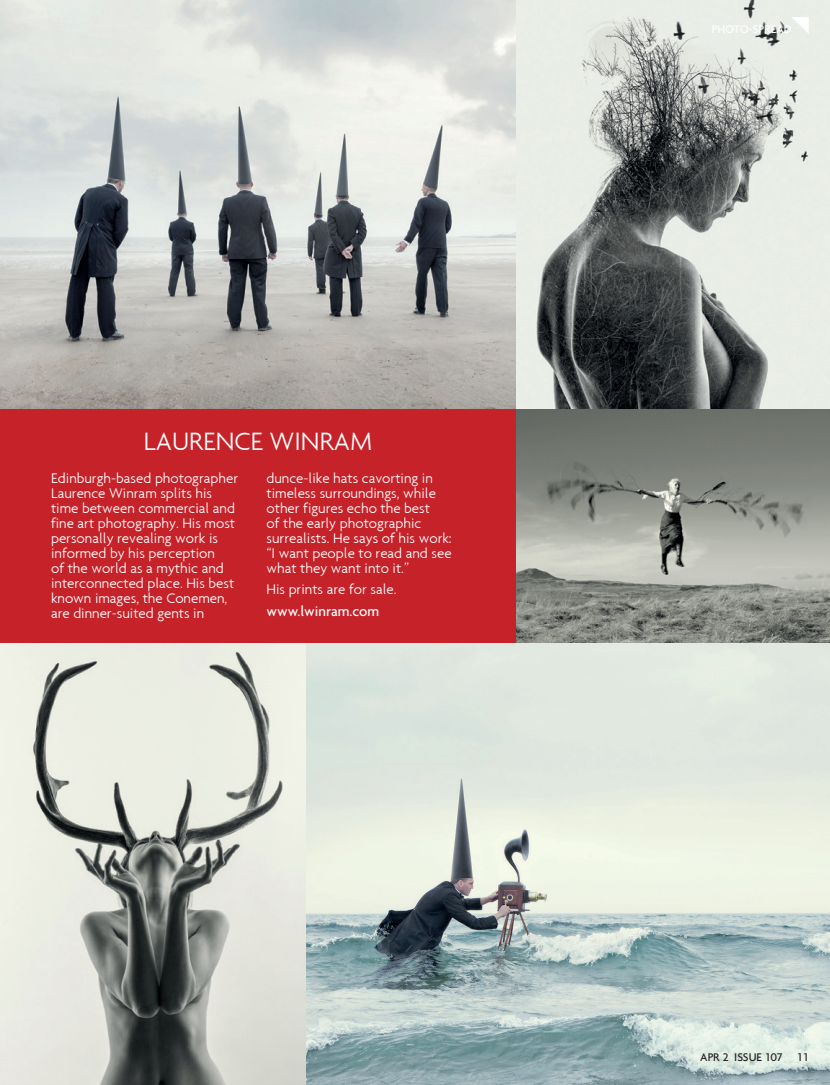
<style>
.page{position:relative;width:830px;height:1085px;background:#fff}
.page>*{position:absolute;margin:0;border:0;box-sizing:border-box;transform-origin:0 0}
.t1{font:300 27px "Agenda";color:#fff}
.t2{font:300 15px/15px "Agenda";color:#fff}
.t3{font:500 15px "Agenda";color:#fff}
.t4{font:500 12px "Agenda";color:#231f20}
.t5{font:500 12px "Agenda";color:#fff}
</style>
<div class="page">
<img style="left:1px;top:642px;width:828px;height:442px">
<div style="left:0;top:408px;width:516px;height:234px;background:#c62229"></div>
<img style="left:0;top:0;width:516px;height:408px">
<img style="left:516px;top:0;width:313px;height:642px">
<img style="left:0;top:408px;width:1px;height:676px">
<svg style="left:791px;top:17px;width:17px;height:17px"></svg>
<h1 class="t1" style="left:144px;top:425px;width:230px">LAURENCE WINRAM</h1>
<p class="t2" style="left:51px;top:470px;width:188px">Edinburgh-based photographer<br>Laurence Winram splits his time between commercial and fine art photography. His most personally revealing work is informed by his perception<br>of the world as a mythic and interconnected place. His best known images, the Conemen, are dinner-suited gents in</p>
<p class="t2" style="left:266px;top:470px;width:187px">dunce-like hats cavorting in timeless surroundings, while other figures echo the best<br>of the early photographic surrealists. He says of his work: “I want people to read and see what they want into it.”</p>
<p class="t2" style="left:266px;top:581px;width:131px">His prints are for sale.</p>
<p class="t3" style="left:266px;top:601px;width:114px">www.lwinram.com</p>
<p class="t5" style="left:711px;top:22px;width:81px">PHOTO-SPREAD</p>
<p class="t4" style="left:700px;top:1049px;width:110px">APR 2 ISSUE 107 11</p>
</div>
